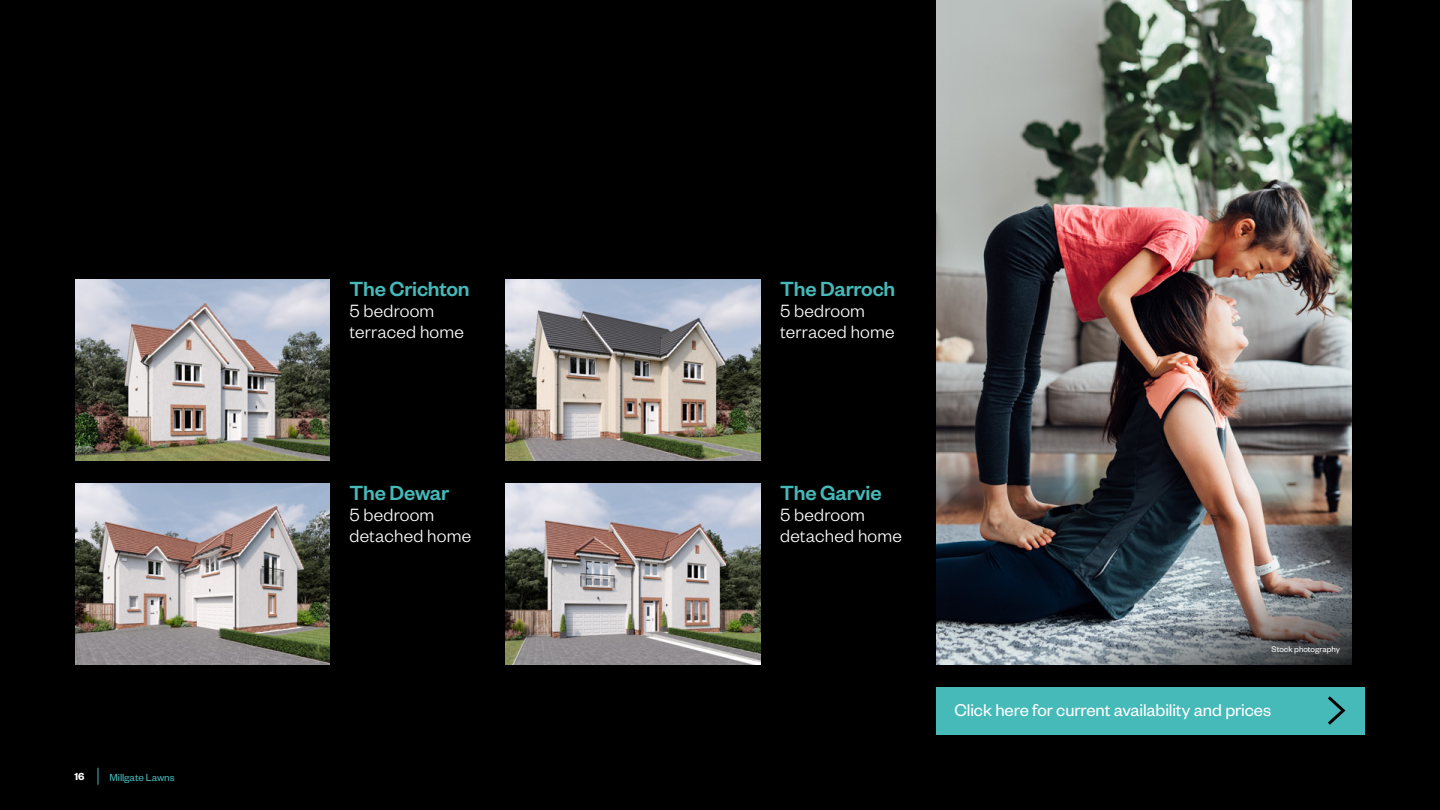
<style>
.page{position:relative;width:1440px;height:810px;background:#000}
.page>*{position:absolute;margin:0;border:0;box-sizing:border-box;transform-origin:0 0}
.t1{font:22.5px "Founders Grotesk Med";letter-spacing:-.01em;color:#46b9b9}
.t2{font:300 19.5px/21px "Founders Grotesk";letter-spacing:.01em;color:#fff}
.t3{font:18.75px "Founders Grotesk";letter-spacing:-.005em;color:#fff}
.t4{font:11.25px "Founders Grotesk";letter-spacing:-.005em;color:#46b9b9}
.t5{font:11.25px "Founders Grotesk Sm Bd";color:#fff}
.t6{font:9px "Founders Grotesk";color:#fff}
</style>
<div class="page">
<div style="left:936px;top:687px;width:429px;height:48px;background:#46b9b9"></div>
<svg style="left:1328px;top:696px;width:18px;height:29px"></svg>
<svg style="left:98px;top:768px;width:1px;height:17px"></svg>
<img style="left:506px;top:279px;width:255px;height:181px">
<img style="left:506px;top:483px;width:255px;height:181px">
<img style="left:75px;top:484px;width:255px;height:180px">
<img style="left:75px;top:279px;width:255px;height:181px">
<img style="left:936px;top:0;width:13px;height:664px">
<img style="left:949px;top:0;width:403px;height:664px">
<p class="t5" style="left:74px;top:770px;width:12px">16</p>
<p class="t4" style="left:110px;top:770px;width:67px">Millgate Lawns</p>
<p class="t1" style="left:350px;top:275px;width:122px">The Crichton</p>
<p class="t2" style="left:350px;top:300px;width:116px">5 bedroom terraced home</p>
<p class="t1" style="left:350px;top:479px;width:101px">The Dewar</p>
<p class="t2" style="left:350px;top:504px;width:123px">5 bedroom detached home</p>
<p class="t1" style="left:780px;top:275px;width:117px">The Darroch</p>
<p class="t2" style="left:780px;top:300px;width:116px">5 bedroom terraced home</p>
<p class="t1" style="left:780px;top:479px;width:103px">The Garvie</p>
<p class="t2" style="left:780px;top:504px;width:123px">5 bedroom detached home</p>
<p class="t6" style="left:1272px;top:643px;width:70px">Stock photography</p>
<p class="t3" style="left:954px;top:699px;width:318px">Click here for current availability and prices</p>
</div>
